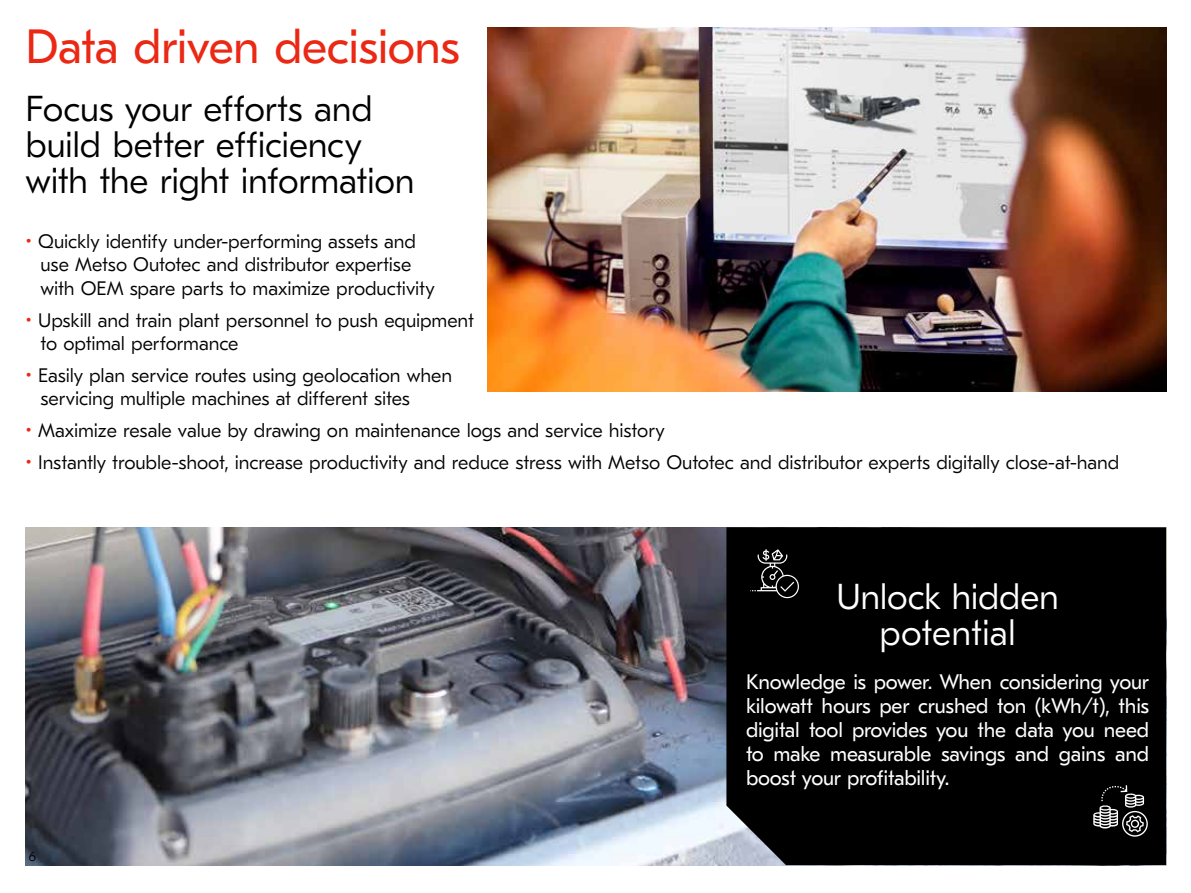
<style>
.page{position:relative;width:1191px;height:893px;background:#fff}
.page>*{position:absolute;margin:0;border:0;box-sizing:border-box;transform-origin:0 0}
.t1{font:48px "GT Eesti Pro Text";letter-spacing:-.015em;color:#eb2814}
.t2{font:300 36px/36px "GT Eesti Pro Text";letter-spacing:-.01em;color:#000}
.t3{font:300 36px/36px "GT Eesti Pro Text";letter-spacing:-.01em;color:#fff;text-align:center}
.t4{font:21px/24px "GT Eesti Pro Text";letter-spacing:-.01em;color:#fff;text-align:justify}
.t5{font:300 19.5px/23.4px "GT Eesti Pro Text";letter-spacing:-.005em;color:#000}
.t6{font:300 13.5px "GT Eesti Pro Text";color:#000}
.s1{color:#eb2814}
</style>
<div class="page">
<img style="left:487px;top:28px;width:679px;height:363px">
<img style="left:26px;top:527px;width:700px;height:338px">
<div style="left:726px;top:527px;width:440px;height:338px;background:#000"></div>
<svg style="left:750px;top:549px;width:50px;height:50px;background:#272727"></svg>
<svg style="left:1093px;top:785px;width:54px;height:52px;background:#3b3b3b"></svg>
<h1 class="t1" style="left:26px;top:20px;width:436px">Data driven decisions</h1>
<h2 class="t2" style="left:26px;top:91px;width:390px">Focus your efforts and build better efficiency with the right information</h2>
<p class="t5" style="left:41px;top:230px;width:396px;text-indent:-15px"><span class="s1">•</span> Quickly identify under-performing assets and use Metso Outotec and distributor expertise with OEM spare parts to maximize productivity</p>
<p class="t5" style="left:41px;top:308px;width:435px;text-indent:-15px"><span class="s1">•</span> Upskill and train plant personnel to push equipment to optimal performance</p>
<p class="t5" style="left:41px;top:364px;width:413px;text-indent:-15px"><span class="s1">•</span> Easily plan service routes using geolocation when servicing multiple machines at different sites</p>
<p class="t5" style="left:26px;top:419px;width:640px"><span class="s1">•</span> Maximize resale value by drawing on maintenance logs and service history</p>
<p class="t5" style="left:26px;top:451px;width:1095px"><span class="s1">•</span> Instantly trouble-shoot, increase productivity and reduce stress with Metso Outotec and distributor experts digitally close-at-hand</p>
<h2 class="t3" style="left:836px;top:580px;width:224px">Unlock hidden potential</h2>
<p class="t6" style="left:29px;top:849px;width:9px">6</p>
<p class="t4" style="left:746px;top:670px;width:405px">Knowledge is power. When considering your kilowatt hours per crushed ton (kWh/t), this digital tool provides you the data you need to make measurable savings and gains and boost your profitability.</p>
</div>
